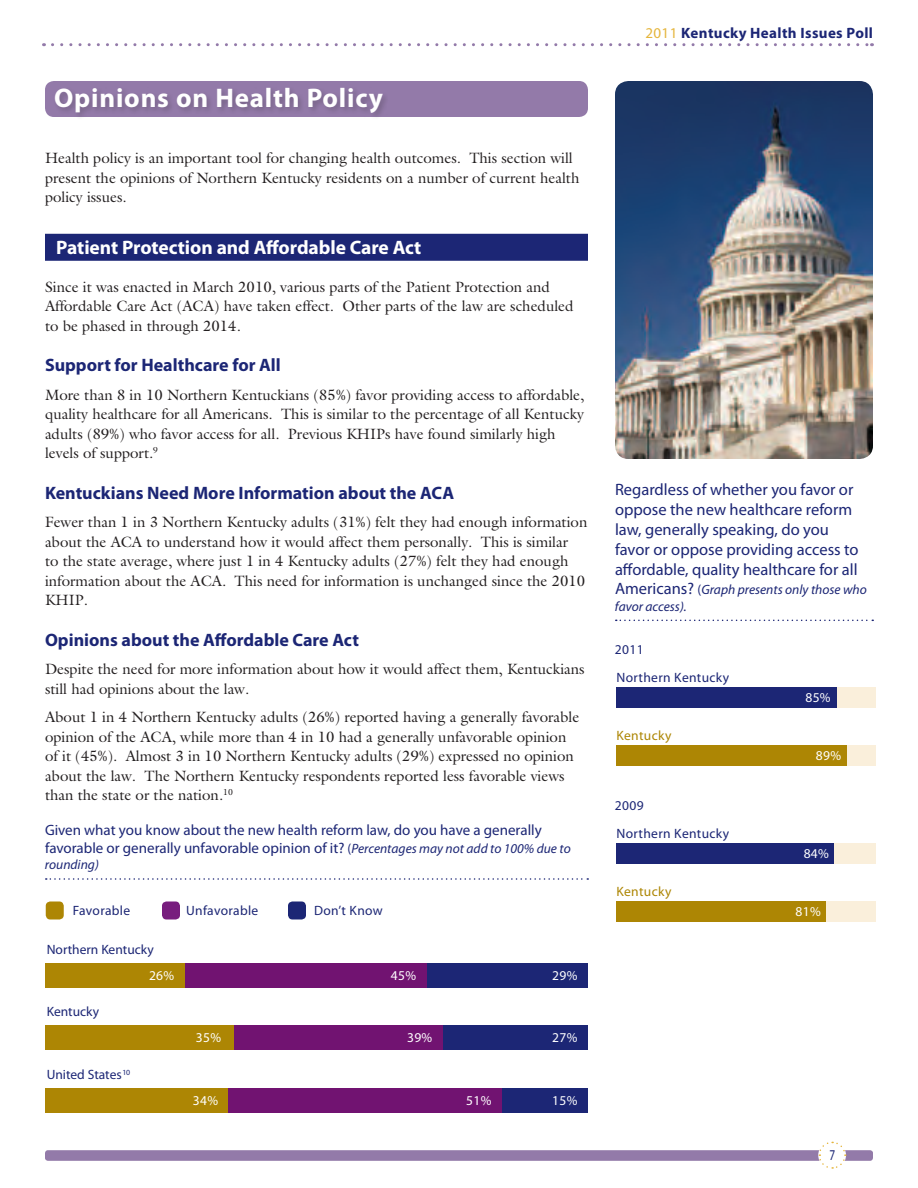
<style>
.page{position:relative;width:918px;height:1188px;background:#fff}
.page>*{position:absolute;margin:0;border:0;box-sizing:border-box;transform-origin:0 0}
.t1{font:700 27px "Myriad Pro";letter-spacing:.03em;color:#fff}
.t2{font:700 19.5px "Myriad Pro";letter-spacing:-.005em;color:#fff}
.t3{font:700 18px "Myriad Pro";color:#1c2675}
.t4{font:16.5px/19.8px "Myriad Pro";color:#1c2675}
.t5{font:15px/19.5px "Galliard Std";color:#231f20}
.t6{font:15px/18px "Myriad Pro";color:#1c2675}
.t7{font:700 15px "Myriad Pro";letter-spacing:.025em;color:#1c2675}
.t8{font:15px "Myriad Pro";color:#1c2675;scale:.75 1}
.t9{font:13.5px "Myriad Pro";letter-spacing:.025em;color:#1c2675}
.t10{font:italic 13.5px/16.2px "Myriad Pro";color:#1c2675}
.t11{font:13.5px "Myriad Pro";letter-spacing:.025em;color:#fff}
.t12{font:13.5px "Myriad Pro";color:#1c2675}
.t13{font:13.5px "Myriad Pro";letter-spacing:.025em;color:#ad8604}
.s1{font-size:13.5px}
.s2{font-style:italic;font-size:13.5px}
.s3{font-weight:400;color:#e5b53c}
.s4{font-style:normal;font-size:16.5px}
.s5{font-style:normal}
</style>
<div class="page">
<div style="left:45px;top:1150px;width:828px;height:11px;background:#937aa9;border-radius:3px"></div>
<svg style="left:52px;top:43px;width:821px;height:3px"></svg>
<svg style="left:818px;top:1141px;width:28px;height:28px"></svg>
<div style="left:45px;top:81px;width:543px;height:36px;background:#937aa9;border-radius:9px"></div>
<div style="left:52px;top:85px;width:337px;height:35px;background:#231f20;opacity:.25"></div>
<div style="left:45px;top:234px;width:543px;height:27px;background:#1c2675"></div>
<svg style="left:616px;top:620px;width:257px;height:1px"></svg>
<svg style="left:46px;top:878px;width:542px;height:2px"></svg>
<div style="left:617px;top:746px;width:259px;height:20px;background:#faefdb"></div>
<div style="left:617px;top:688px;width:259px;height:20px;background:#faefdb"></div>
<div style="left:617px;top:746px;width:230px;height:20px;background:#ad8604"></div>
<div style="left:617px;top:688px;width:220px;height:20px;background:#1c2675"></div>
<div style="left:617px;top:902px;width:259px;height:20px;background:#faefdb"></div>
<div style="left:617px;top:844px;width:259px;height:20px;background:#faefdb"></div>
<div style="left:617px;top:902px;width:209px;height:20px;background:#ad8604"></div>
<div style="left:617px;top:844px;width:217px;height:20px;background:#1c2675"></div>
<img style="left:615px;top:81px;width:258px;height:378px">
<div style="left:427px;top:963px;width:161px;height:24px;background:#1c2675"></div>
<div style="left:443px;top:1026px;width:145px;height:24px;background:#1c2675"></div>
<div style="left:502px;top:1088px;width:86px;height:25px;background:#1c2675"></div>
<div style="left:185px;top:963px;width:242px;height:24px;background:#711371"></div>
<div style="left:233px;top:1026px;width:210px;height:24px;background:#711371"></div>
<div style="left:228px;top:1088px;width:274px;height:25px;background:#711371"></div>
<div style="left:45px;top:963px;width:140px;height:24px;background:#ad8604"></div>
<div style="left:45px;top:1026px;width:188px;height:24px;background:#ad8604"></div>
<div style="left:45px;top:1088px;width:183px;height:25px;background:#ad8604"></div>
<div style="left:46px;top:902px;width:18px;height:18px;background:#ad8604;border-radius:4px"></div>
<div style="left:162px;top:902px;width:18px;height:18px;background:#781d7e;border-radius:4px"></div>
<div style="left:288px;top:902px;width:18px;height:18px;background:#1c2675;border-radius:4px"></div>
<h1 class="t1" style="left:54px;top:80px;width:330px">Opinions on Health Policy</h1>
<p class="t5" style="left:45px;top:148px;width:536px">Health policy is an important tool for changing health outcomes. This section will present the opinions of Northern Kentucky residents on a number of current health policy issues.</p>
<h2 class="t2" style="left:56px;top:235px;width:367px">Patient Protection and Affordable Care Act</h2>
<p class="t5" style="left:45px;top:276px;width:530px">Since it was enacted in March 2010, various parts of the Patient Protection and<br>Affordable Care Act (ACA) have taken effect. Other parts of the law are scheduled to be phased in through 2014.</p>
<p class="t3" style="left:45px;top:353px;width:237px">Support for Healthcare for All</p>
<p class="t5" style="left:45px;top:384px;width:541px">More than 8 in 10 Northern Kentuckians (85%) favor providing access to affordable, quality healthcare for all Americans. This is similar to the percentage of all Kentucky adults (89%) who favor access for all. Previous KHIPs have found similarly high levels of support.<sup>9</sup></p>
<p class="t3" style="left:45px;top:481px;width:411px">Kentuckians Need More Information about the ACA</p>
<p class="t5" style="left:45px;top:512px;width:544px">Fewer than 1 in 3 Northern Kentucky adults (31%) felt they had enough information about the ACA to understand how it would affect them personally. This is similar<br>to the state average, where just 1 in 4 Kentucky adults (27%) felt they had enough information about the ACA. This need for information is unchanged since the 2010<br>KHIP.</p>
<p class="t3" style="left:45px;top:628px;width:315px">Opinions about the Affordable Care Act</p>
<p class="t5" style="left:45px;top:659px;width:541px">Despite the need for more information about how it would affect them, Kentuckians still had opinions about the law.</p>
<p class="t5" style="left:45px;top:707px;width:536px">About 1 in 4 Northern Kentucky adults (26%) reported having a generally favorable opinion of the ACA, while more than 4 in 10 had a generally unfavorable opinion of it (45%). Almost 3 in 10 Northern Kentucky adults (29%) expressed no opinion about the law. The Northern Kentucky respondents reported less favorable views than the state or the nation.<sup>10</sup></p>
<p class="t6" style="left:45px;top:821px;width:527px">Given what you know about the new health reform law, do you have a generally favorable or generally unfavorable opinion of it? <span class="s1">(</span><span class="s2">Percentages may not add to 100% due to</span></p>
<p class="t10" style="left:45px;top:856px;width:55px">rounding)</p>
<p class="t9" style="left:73px;top:902px;width:59px">Favorable</p>
<p class="t9" style="left:186px;top:902px;width:74px">Unfavorable</p>
<p class="t9" style="left:314px;top:902px;width:70px">Don’t Know</p>
<p class="t12" style="left:47px;top:941px;width:108px">Northern Kentucky</p>
<p class="t12" style="left:47px;top:1003px;width:54px">Kentucky</p>
<p class="t12" style="left:47px;top:1067px;width:85px">United States<sup>10</sup></p>
<p class="t11" style="left:149px;top:967px;width:27px">26%</p>
<p class="t11" style="left:391px;top:967px;width:27px">45%</p>
<p class="t11" style="left:552px;top:967px;width:27px">29%</p>
<p class="t11" style="left:196px;top:1029px;width:27px">35%</p>
<p class="t11" style="left:407px;top:1029px;width:27px">39%</p>
<p class="t11" style="left:552px;top:1029px;width:27px">27%</p>
<p class="t11" style="left:193px;top:1092px;width:27px">34%</p>
<p class="t11" style="left:466px;top:1092px;width:27px">51%</p>
<p class="t11" style="left:552px;top:1092px;width:27px">15%</p>
<p class="t7" style="left:645px;top:23px;width:229px"><span class="s3">2011</span> Kentucky Health Issues Poll</p>
<p class="t4" style="left:615px;top:480px;width:245px">Regardless of whether you favor or oppose the new healthcare reform law, generally speaking, do you favor or oppose providing access to affordable, quality healthcare for all</p>
<p class="t10" style="left:615px;top:582px;width:253px"><span class="s4">Americans?</span> <span class="s5">(</span>Graph presents only those who favor access).</p>
<p class="t9" style="left:615px;top:641px;width:30px">2011</p>
<p class="t9" style="left:617px;top:670px;width:114px">Northern Kentucky</p>
<p class="t13" style="left:617px;top:728px;width:56px">Kentucky</p>
<p class="t9" style="left:615px;top:797px;width:30px">2009</p>
<p class="t9" style="left:617px;top:826px;width:114px">Northern Kentucky</p>
<p class="t13" style="left:617px;top:884px;width:56px">Kentucky</p>
<p class="t11" style="left:805px;top:690px;width:27px">85%</p>
<p class="t11" style="left:816px;top:748px;width:27px">89%</p>
<p class="t11" style="left:804px;top:846px;width:27px">84%</p>
<p class="t11" style="left:796px;top:904px;width:27px">81%</p>
<p class="t8" style="left:830px;top:1146px;width:9px">7</p>
</div>
